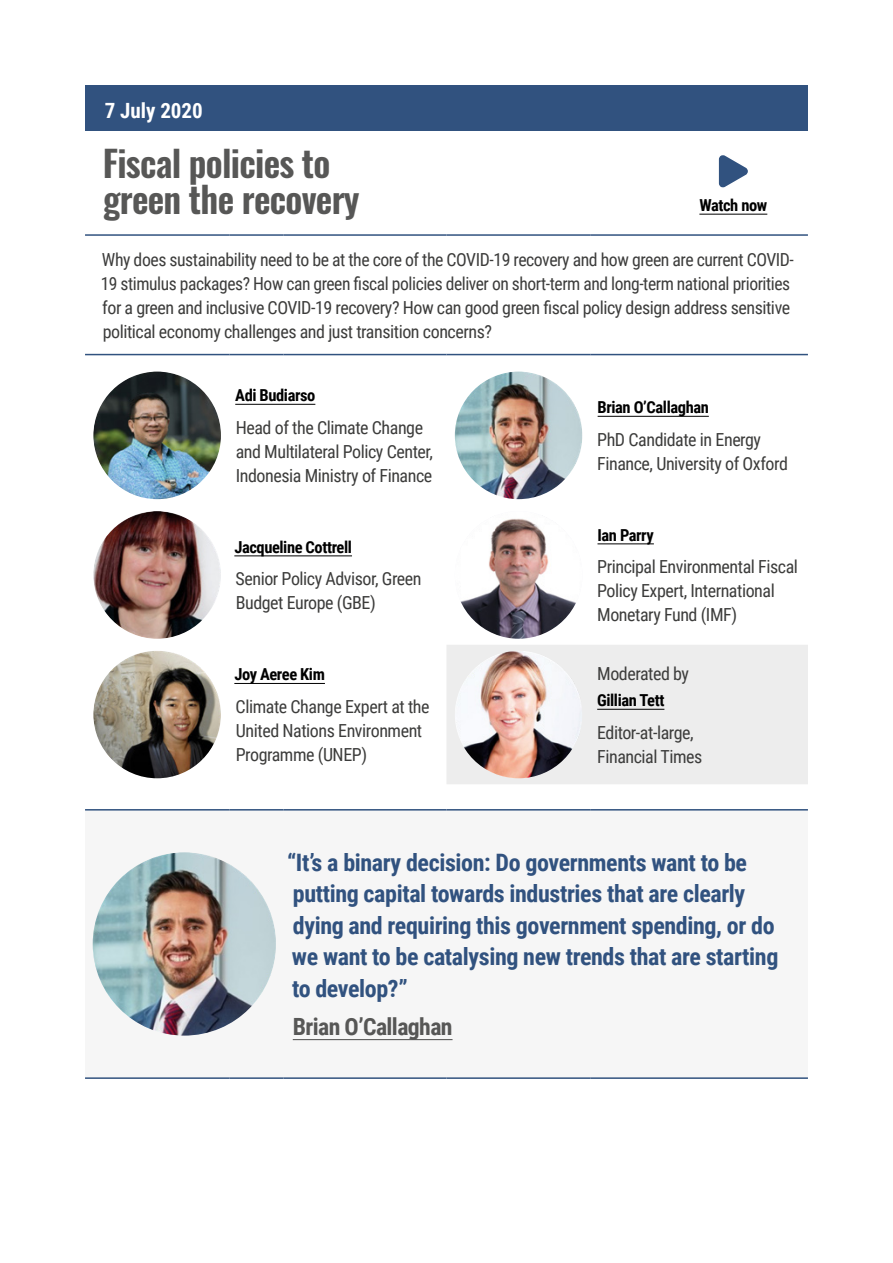
<style>
.page{position:relative;width:893px;height:1263px;background:#fff}
.page>*{position:absolute;margin:0;border:0;box-sizing:border-box;transform-origin:0 0}
.t1{font:600 36px/36px "Oswald";letter-spacing:-.02em;color:#575756}
.t2{font:700 24px/31.5px "Roboto Condensed";letter-spacing:-.015em;color:#31527f}
.t3{font:700 23.7px "Roboto Condensed";letter-spacing:-.025em;color:#575756}
.t4{font:700 21px "Roboto Condensed";color:#fff}
.t5{font:18px/24px "Roboto Condensed";letter-spacing:-.025em;color:#3c3c3b}
.t6{font:700 16.5px "Roboto Condensed";letter-spacing:-.025em;color:#000}
</style>
<div class="page">
<div style="left:85px;top:85px;width:723px;height:46px;background:#31527f"></div>
<div style="left:447px;top:645px;width:361px;height:139px;background:#ededed"></div>
<div style="left:85px;top:810px;width:723px;height:231px;background:#f6f6f6"></div>
<hr style="left:85px;top:809px;width:144px;height:1px;background:#31527f">
<hr style="left:229px;top:809px;width:55px;height:1px;background:#31527f">
<hr style="left:284px;top:809px;width:162px;height:1px;background:#31527f">
<hr style="left:446px;top:809px;width:145px;height:1px;background:#31527f">
<hr style="left:591px;top:809px;width:217px;height:1px;background:#31527f">
<hr style="left:85px;top:1077px;width:144px;height:2px;background:#31527f">
<hr style="left:229px;top:1077px;width:55px;height:2px;background:#31527f">
<hr style="left:284px;top:1077px;width:162px;height:2px;background:#31527f">
<hr style="left:446px;top:1077px;width:145px;height:2px;background:#31527f">
<hr style="left:591px;top:1077px;width:217px;height:2px;background:#31527f">
<hr style="left:85px;top:234px;width:144px;height:2px;background:#31527f">
<hr style="left:229px;top:234px;width:55px;height:2px;background:#31527f">
<hr style="left:284px;top:234px;width:162px;height:2px;background:#31527f">
<hr style="left:446px;top:234px;width:145px;height:2px;background:#31527f">
<hr style="left:591px;top:234px;width:217px;height:2px;background:#31527f">
<hr style="left:85px;top:354px;width:144px;height:1px;background:#31527f">
<hr style="left:229px;top:354px;width:55px;height:1px;background:#31527f">
<hr style="left:284px;top:354px;width:162px;height:1px;background:#31527f">
<hr style="left:446px;top:354px;width:145px;height:1px;background:#31527f">
<hr style="left:591px;top:354px;width:217px;height:1px;background:#31527f">
<hr style="left:699px;top:214px;width:68px;height:1px;background:#000">
<svg style="left:718px;top:155px;width:30px;height:33px"></svg>
<img style="left:93px;top:372px;width:128px;height:127px;border-radius:64px">
<hr style="left:235px;top:404px;width:80px;height:1px;background:#000">
<img style="left:455px;top:372px;width:127px;height:127px;border-radius:64px">
<hr style="left:598px;top:416px;width:111px;height:1px;background:#000">
<img style="left:93px;top:511px;width:128px;height:128px;border-radius:64px">
<hr style="left:234px;top:555px;width:118px;height:1px;background:#000">
<img style="left:455px;top:511px;width:127px;height:128px;border-radius:64px">
<hr style="left:597px;top:543px;width:57px;height:1px;background:#000">
<img style="left:93px;top:651px;width:128px;height:127px;border-radius:64px">
<hr style="left:234px;top:683px;width:91px;height:1px;background:#000">
<img style="left:455px;top:651px;width:127px;height:127px;border-radius:64px">
<hr style="left:597px;top:709px;width:67px;height:1px;background:#000">
<img style="left:93px;top:852px;width:183px;height:183px;border-radius:92px">
<hr style="left:293px;top:1039px;width:160px;height:1px;background:#575756">
<p class="t4" style="left:105px;top:96px;width:100px">7 July 2020</p>
<h1 class="t1" style="left:103px;top:147px;width:258px">Fiscal policies to green the recovery</h1>
<p class="t6" style="left:699px;top:194px;width:69px">Watch now</p>
<p class="t5" style="left:101px;top:246px;width:695px">Why does sustainability need to be at the core of the COVID-19 recovery and how green are current COVID-19 stimulus packages? How can green fiscal policies deliver on short-term and long-term national priorities for a green and inclusive COVID-19 recovery? How can good green fiscal policy design address sensitive political economy challenges and just transition concerns?</p>
<p class="t6" style="left:235px;top:384px;width:82px">Adi Budiarso</p>
<p class="t5" style="left:236px;top:415px;width:199px">Head of the Climate Change and Multilateral Policy Center,<br>Indonesia Ministry of Finance</p>
<p class="t6" style="left:234px;top:535px;width:119px">Jacqueline Cottrell</p>
<p class="t5" style="left:236px;top:566px;width:188px">Senior Policy Advisor, Green<br>Budget Europe (GBE)</p>
<p class="t6" style="left:234px;top:663px;width:92px">Joy Aeree Kim</p>
<p class="t5" style="left:236px;top:694px;width:195px">Climate Change Expert at the<br>United Nations Environment<br>Programme (UNEP)</p>
<p class="t6" style="left:598px;top:396px;width:113px">Brian O’Callaghan</p>
<p class="t5" style="left:597px;top:427px;width:192px">PhD Candidate in Energy<br>Finance, University of Oxford</p>
<p class="t6" style="left:597px;top:523px;width:58px">Ian Parry</p>
<p class="t5" style="left:597px;top:554px;width:202px">Principal Environmental Fiscal<br>Policy Expert, International<br>Monetary Fund (IMF)</p>
<p class="t5" style="left:597px;top:661px;width:93px">Moderated by</p>
<p class="t6" style="left:597px;top:689px;width:69px">Gillian Tett</p>
<p class="t5" style="left:597px;top:720px;width:107px">Editor-at-large,<br>Financial Times</p>
<h2 class="t2" style="left:287px;top:845px;width:493px">“It’s a binary decision: Do governments want to be putting capital towards industries that are clearly dying and requiring this government spending, or do we want to be catalysing new trends that are starting to develop?”</h2>
<h3 class="t3" style="left:293px;top:1010px;width:161px">Brian O’Callaghan</h3>
</div>
